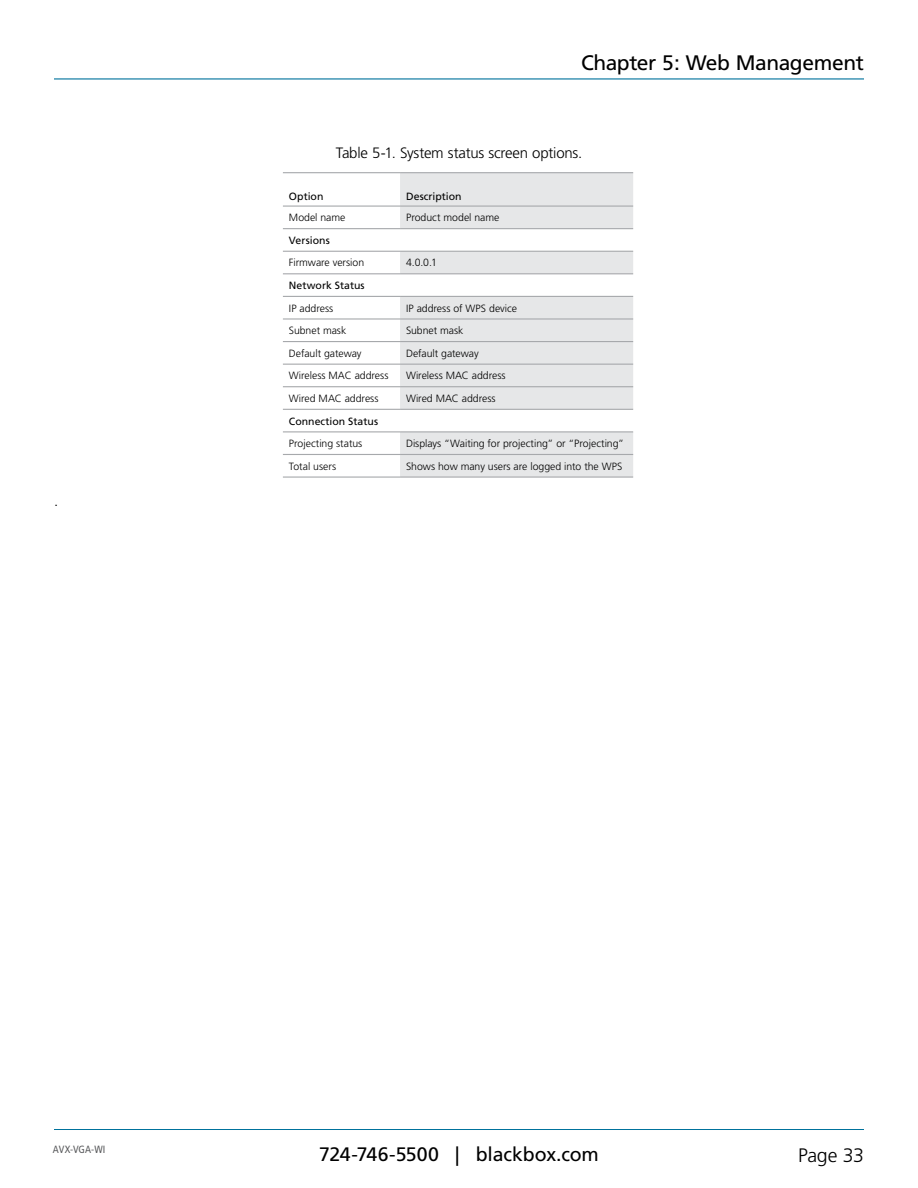
<style>
.page{position:relative;width:918px;height:1188px;background:#fff}
.page>*{position:absolute;margin:0;border:0;box-sizing:border-box;transform-origin:0 0}
.t1{font:21px "Frutiger";letter-spacing:-.02em;color:#000}
.t2{font:19.5px "Frutiger";letter-spacing:-.005em;color:#000}
.t3{font:300 19.5px "Frutiger";letter-spacing:-.015em;color:#000}
.t4{font:300 15px "Frutiger";letter-spacing:-.015em;color:#000}
.t5{font:300 10.5px "Frutiger";letter-spacing:-.005em;color:#000}
.t6{font:10.5px "Frutiger";letter-spacing:.005em;color:#000}
.t7{font:condensed 10.5px "Frutiger";letter-spacing:.01em;color:#58595b}
</style>
<div class="page">
<hr style="left:54px;top:1129px;width:810px;height:1px;background:#00729c">
<hr style="left:54px;top:78px;width:810px;height:2px;background:#00729c">
<svg style="left:283px;top:173px;width:117px;height:304px"></svg>
<svg style="left:400px;top:173px;width:233px;height:304px;fill:#e6e7e8"></svg>
<hr style="left:283px;top:172px;width:117px;height:1px;background:#a7a9ac">
<hr style="left:400px;top:172px;width:233px;height:1px;background:#a7a9ac">
<hr style="left:283px;top:206px;width:117px;height:1px;background:#a7a9ac">
<hr style="left:400px;top:206px;width:233px;height:1px;background:#a7a9ac">
<hr style="left:283px;top:228px;width:117px;height:1px;background:#a7a9ac">
<hr style="left:400px;top:228px;width:233px;height:1px;background:#a7a9ac">
<hr style="left:283px;top:251px;width:117px;height:1px;background:#a7a9ac">
<hr style="left:400px;top:251px;width:233px;height:1px;background:#a7a9ac">
<hr style="left:283px;top:273px;width:117px;height:1px;background:#a7a9ac">
<hr style="left:400px;top:273px;width:233px;height:1px;background:#a7a9ac">
<hr style="left:283px;top:296px;width:117px;height:1px;background:#a7a9ac">
<hr style="left:400px;top:296px;width:233px;height:1px;background:#a7a9ac">
<hr style="left:283px;top:318px;width:117px;height:2px;background:#a7a9ac">
<hr style="left:400px;top:318px;width:233px;height:2px;background:#a7a9ac">
<hr style="left:283px;top:341px;width:117px;height:1px;background:#a7a9ac">
<hr style="left:400px;top:341px;width:233px;height:1px;background:#a7a9ac">
<hr style="left:283px;top:364px;width:117px;height:1px;background:#a7a9ac">
<hr style="left:400px;top:364px;width:233px;height:1px;background:#a7a9ac">
<hr style="left:283px;top:386px;width:117px;height:1px;background:#a7a9ac">
<hr style="left:400px;top:386px;width:233px;height:1px;background:#a7a9ac">
<hr style="left:283px;top:409px;width:117px;height:1px;background:#a7a9ac">
<hr style="left:400px;top:409px;width:233px;height:1px;background:#a7a9ac">
<hr style="left:283px;top:431px;width:117px;height:1px;background:#a7a9ac">
<hr style="left:400px;top:431px;width:233px;height:1px;background:#a7a9ac">
<hr style="left:283px;top:454px;width:117px;height:1px;background:#a7a9ac">
<hr style="left:400px;top:454px;width:233px;height:1px;background:#a7a9ac">
<hr style="left:283px;top:477px;width:117px;height:1px;background:#a7a9ac">
<hr style="left:400px;top:477px;width:233px;height:1px;background:#a7a9ac">
<h3 class="t4" style="left:54px;top:492px;width:6px">.</h3>
<h1 class="t1" style="left:581px;top:50px;width:284px">Chapter 5: Web Management</h1>
<h3 class="t4" style="left:336px;top:144px;width:248px">Table 5-1. System status screen options.</h3>
<p class="t6" style="left:289px;top:190px;width:36px">Option</p>
<p class="t6" style="left:406px;top:190px;width:57px">Description</p>
<p class="t5" style="left:289px;top:212px;width:58px">Model name</p>
<p class="t5" style="left:406px;top:212px;width:95px">Product model name</p>
<p class="t6" style="left:289px;top:234px;width:42px">Versions</p>
<p class="t5" style="left:289px;top:257px;width:77px">Firmware version</p>
<p class="t5" style="left:406px;top:257px;width:32px">4.0.0.1</p>
<p class="t6" style="left:289px;top:279px;width:77px">Network Status</p>
<p class="t5" style="left:289px;top:302px;width:46px">IP address</p>
<p class="t5" style="left:406px;top:302px;width:112px">IP address of WPS device</p>
<p class="t5" style="left:289px;top:325px;width:59px">Subnet mask</p>
<p class="t5" style="left:406px;top:325px;width:59px">Subnet mask</p>
<p class="t5" style="left:289px;top:347px;width:74px">Default gateway</p>
<p class="t5" style="left:406px;top:347px;width:74px">Default gateway</p>
<p class="t5" style="left:289px;top:370px;width:101px">Wireless MAC address</p>
<p class="t5" style="left:406px;top:370px;width:101px">Wireless MAC address</p>
<p class="t5" style="left:289px;top:392px;width:91px">Wired MAC address</p>
<p class="t5" style="left:406px;top:392px;width:91px">Wired MAC address</p>
<p class="t6" style="left:289px;top:415px;width:91px">Connection Status</p>
<p class="t5" style="left:289px;top:438px;width:75px">Projecting status</p>
<p class="t5" style="left:406px;top:438px;width:220px">Displays “Waiting for projecting” or “Projecting”</p>
<p class="t5" style="left:289px;top:460px;width:49px">Total users</p>
<p class="t5" style="left:406px;top:460px;width:218px">Shows how many users are logged into the WPS</p>
<p class="t7" style="left:53px;top:1143px;width:54px">AVX-VGA-WI</p>
<h2 class="t2" style="left:319px;top:1143px;width:281px">724-746-5500 | blackbox.com</h2>
<h2 class="t3" style="left:798px;top:1144px;width:67px">Page 33</h2>
</div>
